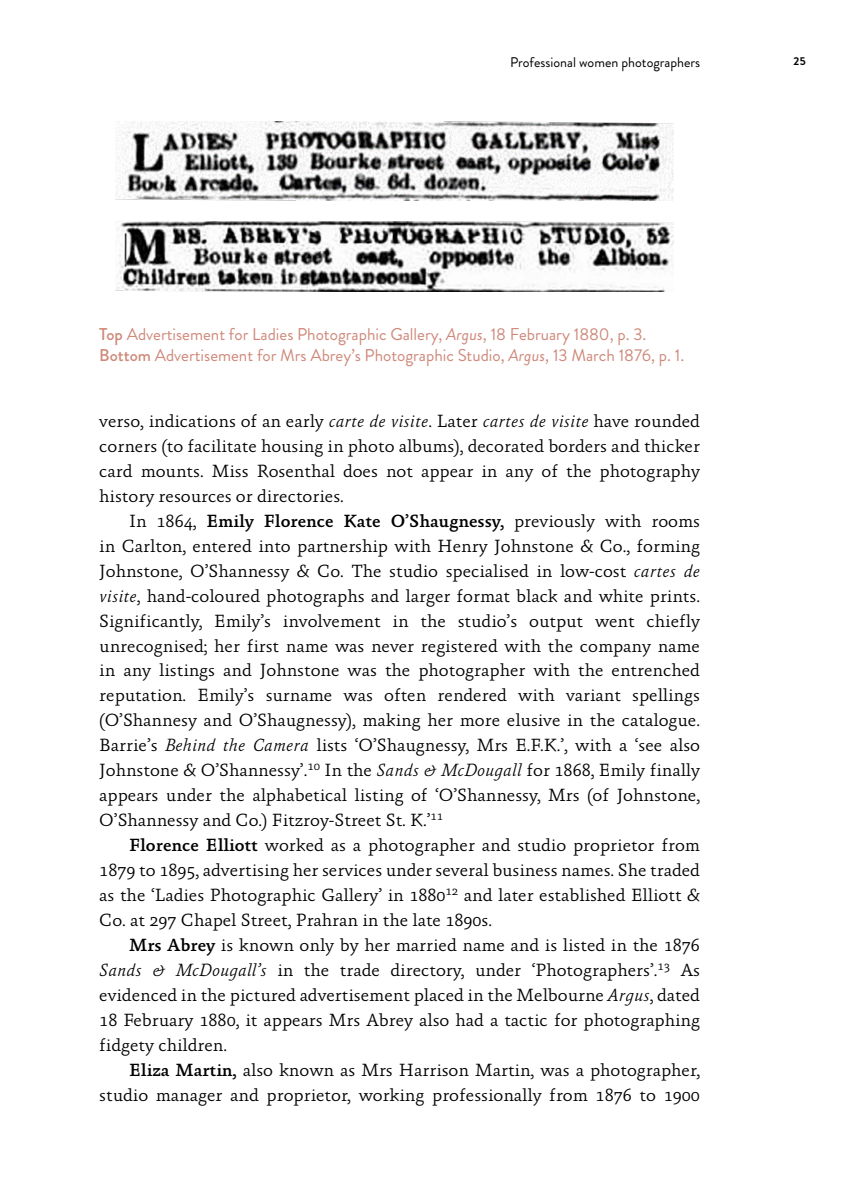
<style>
.page{position:relative;width:849px;height:1201px;background:#fff}
.page>*{position:absolute;margin:0;border:0;box-sizing:border-box;transform-origin:0 0}
.t1{font:300 17.85px/25px "Absara";color:#000;text-align:justify}
.t2{font:17.15px/21px "Brandon Grotesque";color:#cf897b}
.t3{font:14px "Brandon Grotesque";color:#000}
.t4{font:700 11.38px "Brandon Grotesque";color:#000}
.s1{font-weight:500}
.s2{font-style:italic}
</style>
<div class="page">
<img style="left:116px;top:121px;width:557px;height:80px">
<img style="left:116px;top:222px;width:557px;height:69px">
<p class="t3" style="left:510px;top:52px;width:191px">Professional women photographers</p>
<p class="t4" style="left:793px;top:53px;width:14px">25</p>
<p class="t2" style="left:99px;top:323px;width:586px"><span class="s1">Top</span> Advertisement for Ladies Photographic Gallery, <span class="s2">Argus</span>, 18 February 1880, p. 3.<br><span class="s1">Bottom</span> Advertisement for Mrs Abrey’s Photographic Studio, <span class="s2">Argus</span>, 13 March 1876, p. 1.</p>
<p class="t1" style="left:99px;top:409px;width:602px">verso, indications of an early <span class="s2">carte de visite</span>. Later <span class="s2">cartes de visite</span> have rounded corners (to facilitate housing in photo albums), decorated borders and thicker card mounts. Miss Rosenthal does not appear in any of the photography history resources or directories.</p>
<p class="t1" style="left:99px;top:508px;width:602px;text-indent:30px">In 1864, <span class="s1">Emily Florence Kate O’Shaugnessy,</span> previously with rooms in Carlton, entered into partnership with Henry Johnstone &amp; Co., forming Johnstone, O’Shannessy &amp; Co. The studio specialised in low-cost <span class="s2">cartes de visite</span>, hand-coloured photographs and larger format black and white prints.<br>Significantly, Emily’s involvement in the studio’s output went chiefly unrecognised; her first name was never registered with the company name in any listings and Johnstone was the photographer with the entrenched reputation. Emily’s surname was often rendered with variant spellings (O’Shannesy and O’Shaugnessy), making her more elusive in the catalogue.<br>Barrie’s <span class="s2">Behind the Camera</span> lists ‘O’Shaugnessy, Mrs E.F.K.’, with a ‘see also Johnstone &amp; O’Shannessy’.<sup>10</sup> In the <span class="s2">Sands &amp; McDougall</span> for 1868, Emily finally appears under the alphabetical listing of ‘O’Shannessy, Mrs (of Johnstone, O’Shannessy and Co.) Fitzroy-Street St. K.’<sup>11</sup></p>
<p class="t1" style="left:99px;top:833px;width:602px;text-indent:30px"><span class="s1">Florence Elliott</span> worked as a photographer and studio proprietor from 1879 to 1895, advertising her services under several business names. She traded as the ‘Ladies Photographic Gallery’ in 1880<sup>12</sup> and later established Elliott &amp; Co. at 297 Chapel Street, Prahran in the late 1890s.</p>
<p class="t1" style="left:99px;top:932px;width:602px;text-indent:30px"><span class="s1">Mrs Abrey</span> is known only by her married name and is listed in the 1876<br><span class="s2">Sands &amp; McDougall’s</span> in the trade directory, under ‘Photographers’.<sup>13</sup> As evidenced in the pictured advertisement placed in the Melbourne <span class="s2">Argus</span>, dated 18 February 1880, it appears Mrs Abrey also had a tactic for photographing fidgety children.</p>
<p class="t1" style="left:99px;top:1057px;width:602px;text-align:right"><span class="s1">Eliza Martin,</span> also known as Mrs Harrison Martin, was a photographer, studio manager and proprietor, working professionally from 1876 to 1900</p>
</div>
